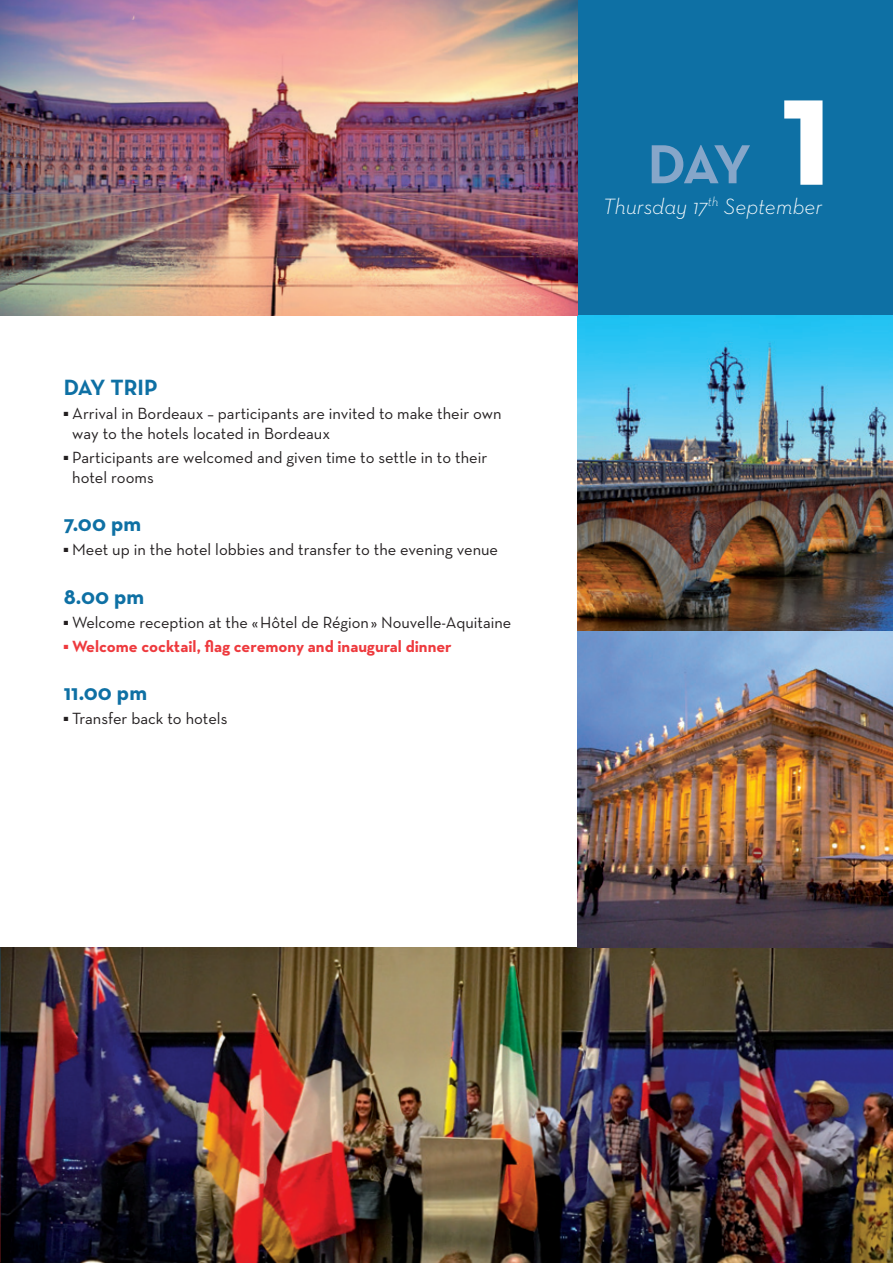
<style>
.page{position:relative;width:893px;height:1263px;background:#fff}
.page>*{position:absolute;margin:0;border:0;box-sizing:border-box;transform-origin:0 0}
.t1{font:700 55.95px "Neutra Text";color:#86a6c9}
.t2{font:700 22.5px "Neutra Text";color:#0e70a4}
.t3{font:italic 300 22.5px "Neutra Text";color:#fff}
.t4{font:16.5px/19.8px "Neutra Text";color:#231f20}
.t5{font:700 16.5px "Neutra Text";color:#ee3a3e}
</style>
<div class="page">
<img style="left:0;top:947px;width:893px;height:316px">
<div style="left:577px;top:0;width:316px;height:316px;background:#0e70a4"></div>
<svg style="left:784px;top:100px;width:38px;height:85px"></svg>
<img style="left:577px;top:316px;width:316px;height:315px">
<img style="left:577px;top:631px;width:316px;height:316px">
<img style="left:0;top:0;width:577px;height:316px">
<h2 class="t2" style="left:64px;top:374px;width:95px">DAY TRIP</h2>
<p class="t4" style="left:72px;top:403px;width:431px;text-indent:-8px">■ Arrival in Bordeaux – participants are invited to make their own way to the hotels located in Bordeaux</p>
<p class="t4" style="left:72px;top:447px;width:417px;text-indent:-8px">■ Participants are welcomed and given time to settle in to their hotel rooms</p>
<h2 class="t2" style="left:64px;top:509px;width:79px">7.00 pm</h2>
<p class="t4" style="left:64px;top:539px;width:436px">■ Meet up in the hotel lobbies and transfer to the evening venue</p>
<h2 class="t2" style="left:64px;top:582px;width:82px">8.00 pm</h2>
<p class="t4" style="left:64px;top:612px;width:449px">■ Welcome reception at the «Hôtel de Région» Nouvelle-Aquitaine</p>
<p class="t5" style="left:64px;top:636px;width:389px">■ Welcome cocktail, flag ceremony and inaugural dinner</p>
<h2 class="t2" style="left:64px;top:678px;width:85px">11.00 pm</h2>
<p class="t4" style="left:64px;top:708px;width:165px">■ Transfer back to hotels</p>
<h1 class="t1" style="left:648px;top:129px;width:105px">DAY</h1>
<h2 class="t3" style="left:603px;top:192px;width:221px">Thursday 17<sup>th</sup> September</h2>
</div>
